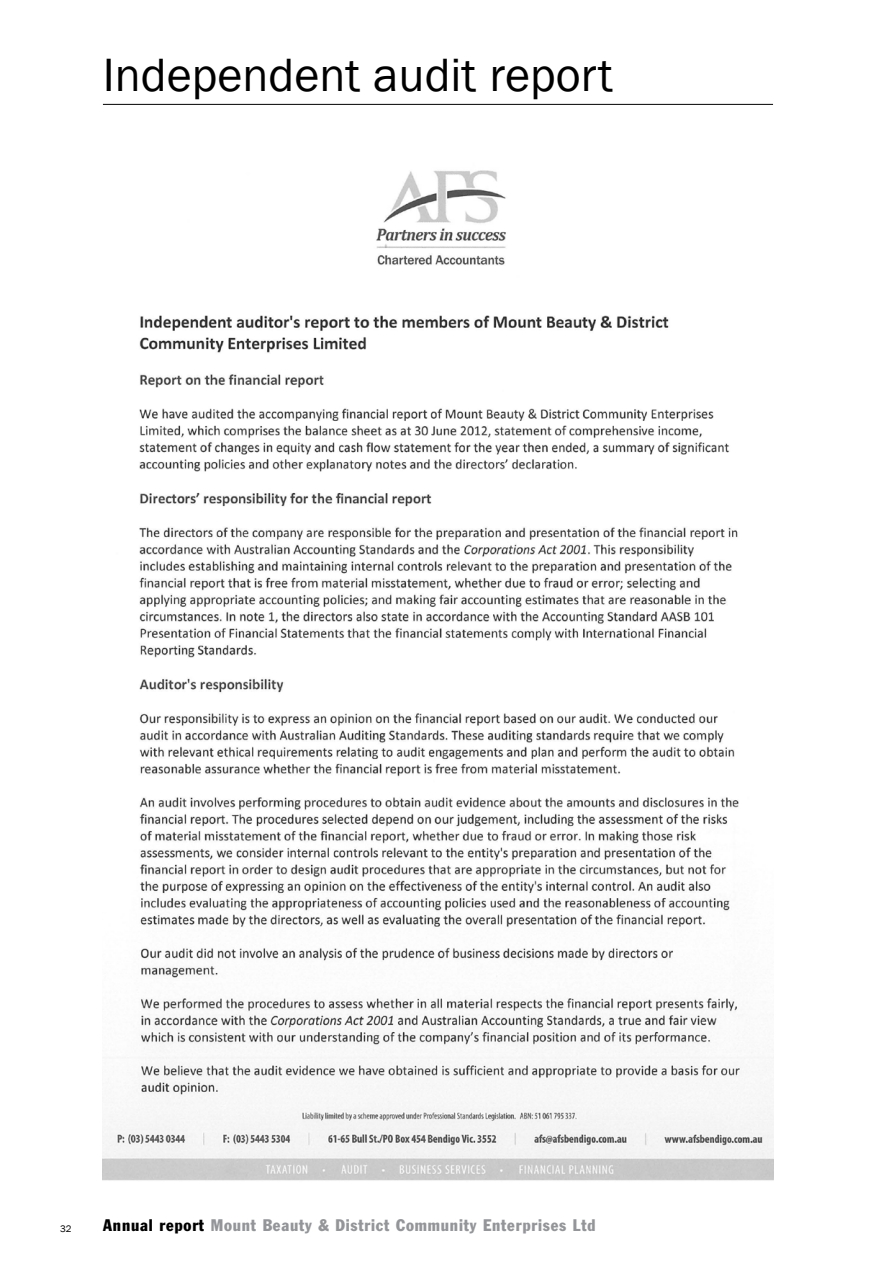
<style>
.page{position:relative;width:893px;height:1263px;background:#fff}
.page>*{position:absolute;margin:0;border:0;box-sizing:border-box;transform-origin:0 0}
.t1{font:48px "Franklin Gothic";color:#000}
.t2{font:condensed 16.5px "Franklin Gothic";letter-spacing:.05em;color:#939598}
.t3{font:9.75px "Franklin Gothic";color:#000}
.s1{color:#000}
</style>
<div class="page">
<img style="left:102px;top:170px;width:672px;height:1011px">
<hr style="left:103px;top:104px;width:670px;height:1px;background:#000">
<h1 class="t1" style="left:103px;top:45px;width:512px">Independent audit report</h1>
<p class="t3" style="left:60px;top:1223px;width:13px">32</p>
<p class="t2" style="left:103px;top:1215px;width:494px"><span class="s1">Annual report</span> Mount Beauty &amp; District Community Enterprises Ltd</p>
</div>
